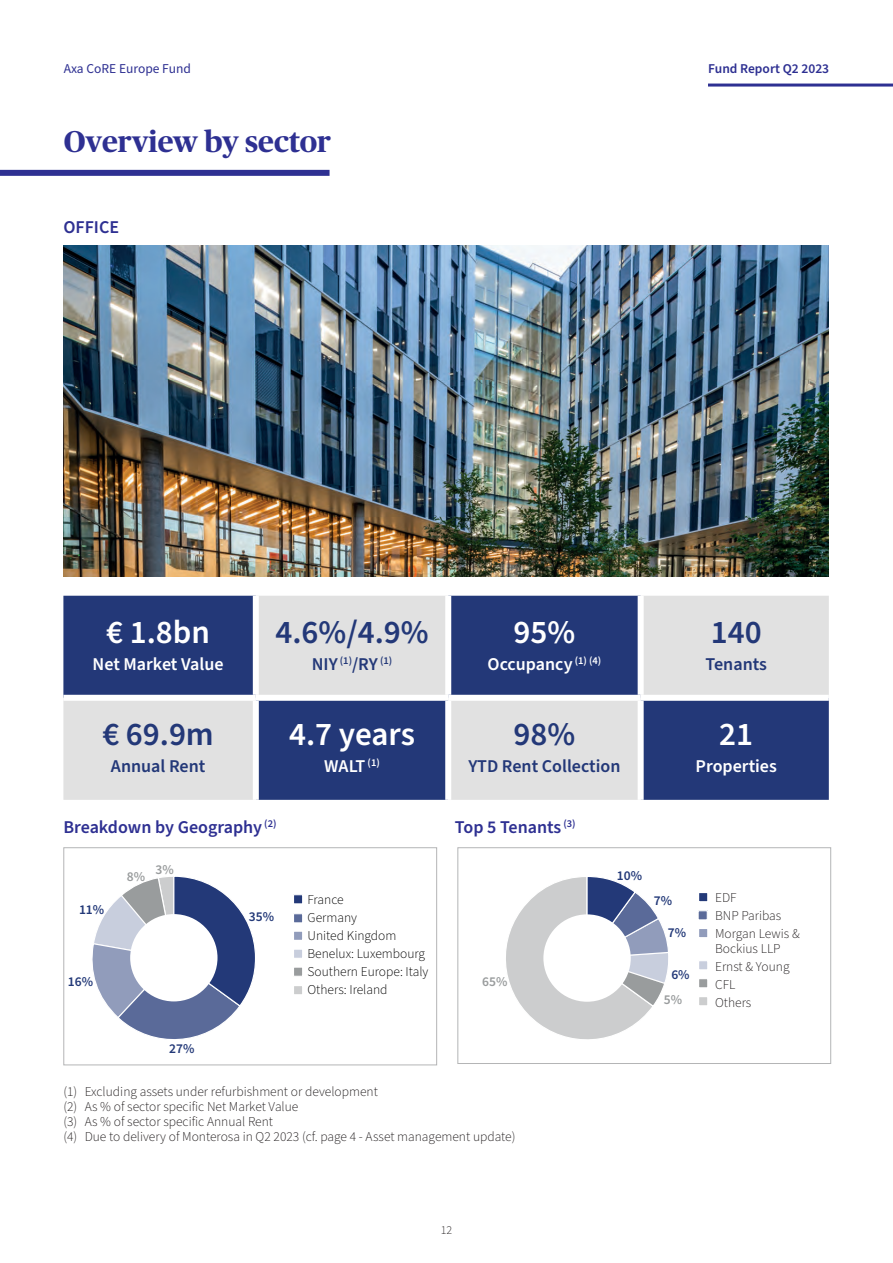
<style>
.page{position:relative;width:893px;height:1263px;background:#fff}
.page>*{position:absolute;margin:0;border:0;box-sizing:border-box;transform-origin:0 0}
.t1{font:600 33px "Source Sans Pro";color:#233878}
.t2{font:600 33px "Source Sans Pro";color:#fff}
.t3{font:700 30px "Publico Headline";color:#2e3092}
.t4{font:600 18px "Source Sans Pro";color:#fff}
.t5{font:600 18px "Source Sans Pro";color:#233878}
.t6{font:600 18px "Source Sans Pro";color:#2e3092}
.t7{font:300 13.5px/18px "Source Sans Pro";color:#231f20}
.t8{font:300 13.5px/18px "Source Sans Pro";color:#000}
.t9{font:600 13.5px "Source Sans Pro";color:#233978}
.t10{font:13.5px "Source Sans Pro";color:#2e3092}
.t11{font:600 13.5px "Source Sans Pro";color:#2e3092}
.t12{font:600 13.5px "Source Sans Pro";color:#999c9d}
.t13{font:300 12px "Source Sans Pro";color:#231f20}
</style>
<div class="page">
<hr style="left:708px;top:84px;width:185px;height:3px;background:#2e3092">
<div style="left:0;top:170px;width:330px;height:6px;background:#2e3092"></div>
<img style="left:63px;top:245px;width:766px;height:331px">
<svg style="left:63px;top:596px;width:766px;height:204px;background:#828cac"></svg>
<div style="left:253px;top:596px;width:6px;height:99px;background:#fff"></div>
<div style="left:445px;top:596px;width:6px;height:99px;background:#fff"></div>
<div style="left:638px;top:596px;width:6px;height:99px;background:#fff"></div>
<div style="left:63px;top:695px;width:193px;height:6px;background:#fff"></div>
<div style="left:256px;top:695px;width:192px;height:6px;background:#fff"></div>
<div style="left:253px;top:701px;width:6px;height:99px;background:#fff"></div>
<div style="left:448px;top:695px;width:193px;height:6px;background:#fff"></div>
<div style="left:445px;top:701px;width:6px;height:99px;background:#fff"></div>
<div style="left:641px;top:695px;width:188px;height:6px;background:#fff"></div>
<div style="left:638px;top:701px;width:6px;height:99px;background:#fff"></div>
<svg style="left:92px;top:876px;width:163px;height:163px"></svg>
<div style="left:130px;top:914px;width:87px;height:87px;background:#fff;border-radius:50%"></div>
<div style="left:293px;top:895px;width:10px;height:9px;background:#233978"></div>
<div style="left:293px;top:894px;width:10px;height:10px;border:1px solid #fff"></div>
<div style="left:293px;top:914px;width:10px;height:9px;background:#5a6a99"></div>
<div style="left:293px;top:913px;width:10px;height:10px;border:1px solid #fff"></div>
<div style="left:293px;top:931px;width:10px;height:9px;background:#919cbb"></div>
<div style="left:293px;top:930px;width:10px;height:11px;border:1px solid #fff"></div>
<div style="left:293px;top:985px;width:10px;height:10px;background:#cccdce"></div>
<div style="left:293px;top:985px;width:10px;height:10px;border:1px solid #fff"></div>
<div style="left:293px;top:949px;width:10px;height:9px;background:#c8cedd"></div>
<div style="left:293px;top:948px;width:10px;height:11px;border:1px solid #fff"></div>
<div style="left:293px;top:967px;width:10px;height:9px;background:#999c9d"></div>
<div style="left:293px;top:966px;width:10px;height:11px;border:1px solid #fff"></div>
<div style="left:63px;top:847px;width:374px;height:218px;border:1px solid #b4b5b6"></div>
<svg style="left:506px;top:877px;width:162px;height:163px"></svg>
<div style="left:543px;top:914px;width:88px;height:88px;background:#fff;border-radius:50%"></div>
<div style="left:699px;top:892px;width:9px;height:10px;background:#233978"></div>
<div style="left:698px;top:892px;width:10px;height:10px;border:1px solid #fff"></div>
<div style="left:698px;top:911px;width:9px;height:9px;background:#5a6a99"></div>
<div style="left:697px;top:910px;width:11px;height:10px;border:1px solid #fff"></div>
<div style="left:699px;top:928px;width:9px;height:10px;background:#919cbb"></div>
<div style="left:698px;top:928px;width:10px;height:10px;border:1px solid #fff"></div>
<div style="left:699px;top:961px;width:9px;height:9px;background:#c8cedd"></div>
<div style="left:698px;top:960px;width:10px;height:10px;border:1px solid #fff"></div>
<div style="left:699px;top:979px;width:9px;height:9px;background:#999c9d"></div>
<div style="left:698px;top:978px;width:10px;height:10px;border:1px solid #fff"></div>
<div style="left:699px;top:996px;width:9px;height:10px;background:#cccdce"></div>
<div style="left:698px;top:996px;width:10px;height:10px;border:1px solid #fff"></div>
<div style="left:457px;top:847px;width:374px;height:217px;border:1px solid #b4b5b6"></div>
<p class="t10" style="left:64px;top:59px;width:129px">Axa CoRE Europe Fund</p>
<p class="t11" style="left:708px;top:59px;width:123px">Fund Report Q2 2023</p>
<h2 class="t3" style="left:64px;top:120px;width:269px">Overview by sector</h2>
<h3 class="t6" style="left:63px;top:215px;width:57px">OFFICE</h3>
<h1 class="t2" style="left:106px;top:610px;width:105px">€ 1.8bn</h1>
<h3 class="t4" style="left:93px;top:652px;width:133px">Net Market Value</h3>
<h1 class="t1" style="left:275px;top:610px;width:155px">4.6%/4.9%</h1>
<h3 class="t5" style="left:312px;top:652px;width:82px">NIY <sup>(1)</sup>/RY <sup>(1)</sup></h3>
<h1 class="t2" style="left:514px;top:610px;width:63px">95%</h1>
<h3 class="t4" style="left:488px;top:652px;width:115px">Occupancy <sup>(1)</sup> <sup>(4)</sup></h3>
<h1 class="t1" style="left:711px;top:610px;width:52px">140</h1>
<h3 class="t5" style="left:706px;top:652px;width:63px">Tenants</h3>
<h1 class="t1" style="left:102px;top:712px;width:113px">€ 69.9m</h1>
<h3 class="t5" style="left:111px;top:754px;width:96px">Annual Rent</h3>
<h1 class="t2" style="left:289px;top:712px;width:127px">4.7 years</h1>
<h3 class="t4" style="left:324px;top:754px;width:57px">WALT <sup>(1)</sup></h3>
<h1 class="t1" style="left:514px;top:712px;width:63px">98%</h1>
<h3 class="t5" style="left:468px;top:754px;width:153px">YTD Rent Collection</h3>
<h1 class="t2" style="left:719px;top:712px;width:35px">21</h1>
<h3 class="t4" style="left:696px;top:754px;width:83px">Properties</h3>
<h3 class="t6" style="left:63px;top:815px;width:215px">Breakdown by Geography <sup>(2)</sup></h3>
<h3 class="t6" style="left:455px;top:815px;width:122px">Top 5 Tenants <sup>(3)</sup></h3>
<p class="t12" style="left:127px;top:867px;width:20px">8%</p>
<p class="t9" style="left:249px;top:907px;width:27px">35%</p>
<p class="t12" style="left:156px;top:860px;width:20px">3%</p>
<p class="t8" style="left:307px;top:891px;width:122px">France<br>Germany<br>United Kingdom<br>Benelux: Luxembourg<br>Southern Europe: Italy<br>Others: Ireland</p>
<p class="t9" style="left:79px;top:900px;width:27px">11%</p>
<p class="t9" style="left:68px;top:972px;width:27px">16%</p>
<p class="t12" style="left:482px;top:973px;width:27px">65%</p>
<p class="t9" style="left:169px;top:1039px;width:27px">27%</p>
<p class="t7" style="left:63px;top:1084px;width:454px;line-height:15px">(1) Excluding assets under refurbishment or development<br>(2) As % of sector specific Net Market Value<br>(3) As % of sector specific Annual Rent<br>(4) Due to delivery of Monterosa in Q2 2023 (cf. page 4 - Asset management update)</p>
<p class="t9" style="left:617px;top:866px;width:27px">10%</p>
<p class="t9" style="left:654px;top:891px;width:20px">7%</p>
<p class="t9" style="left:668px;top:923px;width:20px">7%</p>
<p class="t9" style="left:671px;top:965px;width:20px">6%</p>
<p class="t12" style="left:664px;top:991px;width:20px">5%</p>
<p class="t7" style="left:715px;top:888px;width:86px">EDF<br>BNP Paribas<br>Morgan Lewis &amp;</p>
<p class="t7" style="left:715px;top:939px;width:76px">Bockius LLP<br>Ernst &amp; Young<br>CFL<br>Others</p>
<p class="t13" style="left:441px;top:1222px;width:13px">12</p>
</div>
